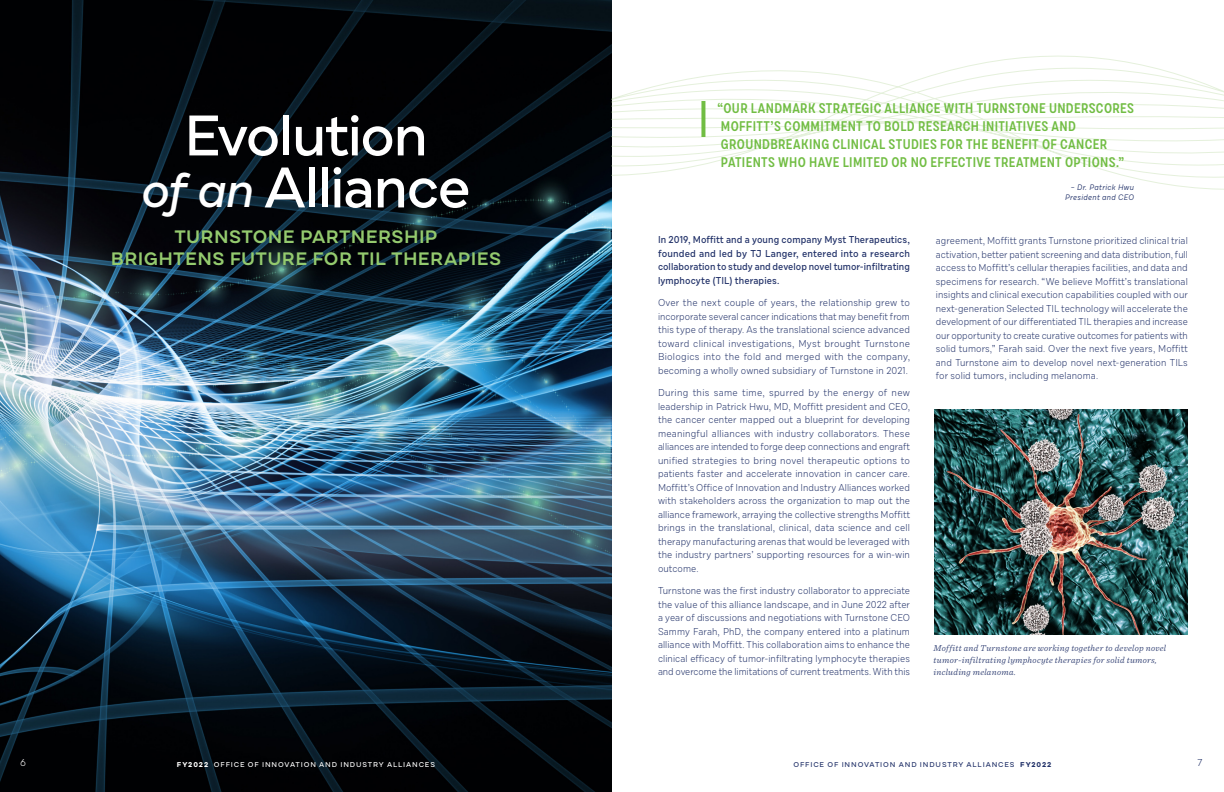
<style>
.page{position:relative;width:1224px;height:792px;background:#fff}
.page>*{position:absolute;margin:0;border:0;box-sizing:border-box;transform-origin:0 0}
.t1{font:500 57px/52px "Draft B";letter-spacing:-.035em;color:#fff;text-align:center}
.t2{font:600 18px/22px "Draft B";letter-spacing:.02em;color:#94ca6e;text-align:center}
.t3{font:600 14px/18px "Draft F";letter-spacing:.025em;color:#71bd43}
.t4{font:300 10px/13.5px "Draft D";letter-spacing:.005em;color:#223269;text-align:justify}
.t5{font:500 10px/13.5px "Draft D";letter-spacing:.005em;color:#223269;text-align:justify}
.t6{font:300 10px "Draft B";color:#fff}
.t7{font:300 10px "Draft B";color:#223269}
.t8{font:italic 300 9px/12px "Sentinel";letter-spacing:.03em;color:#223269}
.t9{font:italic 8px/10px "Draft D";letter-spacing:.04em;color:#223269;text-align:right}
.t10{font:500 7px "Draft B";letter-spacing:.12em;color:#fff}
.t11{font:500 7px "Draft B";letter-spacing:.12em;color:#223269}
.s1{font-style:italic;font-size:48px}
.s2{font-weight:700}
</style>
<div class="page">
<img style="left:0;top:0;width:612px;height:792px">
<svg style="left:612px;top:55px;width:612px;height:135px"></svg>
<svg style="left:701px;top:101px;width:4px;height:36px"></svg>
<img style="left:934px;top:410px;width:254px;height:224px">
<p class="t3" style="left:717px;top:101px;width:418px">“OUR LANDMARK STRATEGIC ALLIANCE WITH TURNSTONE UNDERSCORES MOFFITT’S COMMITMENT TO BOLD RESEARCH INITIATIVES AND GROUNDBREAKING CLINICAL STUDIES FOR THE BENEFIT OF CANCER PATIENTS WHO HAVE LIMITED OR NO EFFECTIVE TREATMENT OPTIONS.”</p>
<p class="t9" style="left:1065px;top:183px;width:71px">– Dr. Patrick Hwu<br>President and CEO</p>
<p class="t1" style="left:141px;top:115px;width:331px">Evolution<br><span class="s1">of an</span> Alliance</p>
<p class="t2" style="left:111px;top:228px;width:392px">TURNSTONE PARTNERSHIP<br>BRIGHTENS FUTURE FOR TIL THERAPIES</p>
<p class="t5" style="left:658px;top:234px;width:254px">In 2019, Moffitt and a young company Myst Therapeutics, founded and led by TJ Langer, entered into a research collaboration to study and develop novel tumor-infiltrating lymphocyte (TIL) therapies.</p>
<p class="t4" style="left:658px;top:297px;width:254px">Over the next couple of years, the relationship grew to incorporate several cancer indications that may benefit from this type of therapy. As the translational science advanced toward clinical investigations, Myst brought Turnstone Biologics into the fold and merged with the company, becoming a wholly owned subsidiary of Turnstone in 2021.</p>
<p class="t4" style="left:658px;top:387px;width:254px">During this same time, spurred by the energy of new leadership in Patrick Hwu, MD, Moffitt president and CEO, the cancer center mapped out a blueprint for developing meaningful alliances with industry collaborators. These alliances are intended to forge deep connections and engraft unified strategies to bring novel therapeutic options to patients faster and accelerate innovation in cancer care.<br>Moffitt’s Office of Innovation and Industry Alliances worked with stakeholders across the organization to map out the alliance framework, arraying the collective strengths Moffitt brings in the translational, clinical, data science and cell therapy manufacturing arenas that would be leveraged with the industry partners’ supporting resources for a win-win outcome.</p>
<p class="t4" style="left:658px;top:585px;width:254px">Turnstone was the first industry collaborator to appreciate the value of this alliance landscape, and in June 2022 after a year of discussions and negotiations with Turnstone CEO Sammy Farah, PhD, the company entered into a platinum alliance with Moffitt. This collaboration aims to enhance the clinical efficacy of tumor-infiltrating lymphocyte therapies and overcome the limitations of current treatments. With this</p>
<p class="t4" style="left:936px;top:235px;width:254px">agreement, Moffitt grants Turnstone prioritized clinical trial activation, better patient screening and data distribution, full access to Moffitt’s cellular therapies facilities, and data and specimens for research. “We believe Moffitt’s translational insights and clinical execution capabilities coupled with our next-generation Selected TIL technology will accelerate the development of our differentiated TIL therapies and increase our opportunity to create curative outcomes for patients with solid tumors,” Farah said. Over the next five years, Moffitt and Turnstone aim to develop novel next-generation TILs for solid tumors, including melanoma.</p>
<p class="t8" style="left:934px;top:641px;width:234px">Moffitt and Turnstone are working together to develop novel tumor-infiltrating lymphocyte therapies for solid tumors, including melanoma.</p>
<p class="t6" style="left:20px;top:756px;width:7px">6</p>
<p class="t10" style="left:177px;top:761px;width:260px"><span class="s2">FY2022</span> OFFICE OF INNOVATION AND INDUSTRY ALLIANCES</p>
<p class="t11" style="left:793px;top:761px;width:260px">OFFICE OF INNOVATION AND INDUSTRY ALLIANCES <span class="s2">FY2022</span></p>
<p class="t7" style="left:1197px;top:756px;width:6px">7</p>
</div>
